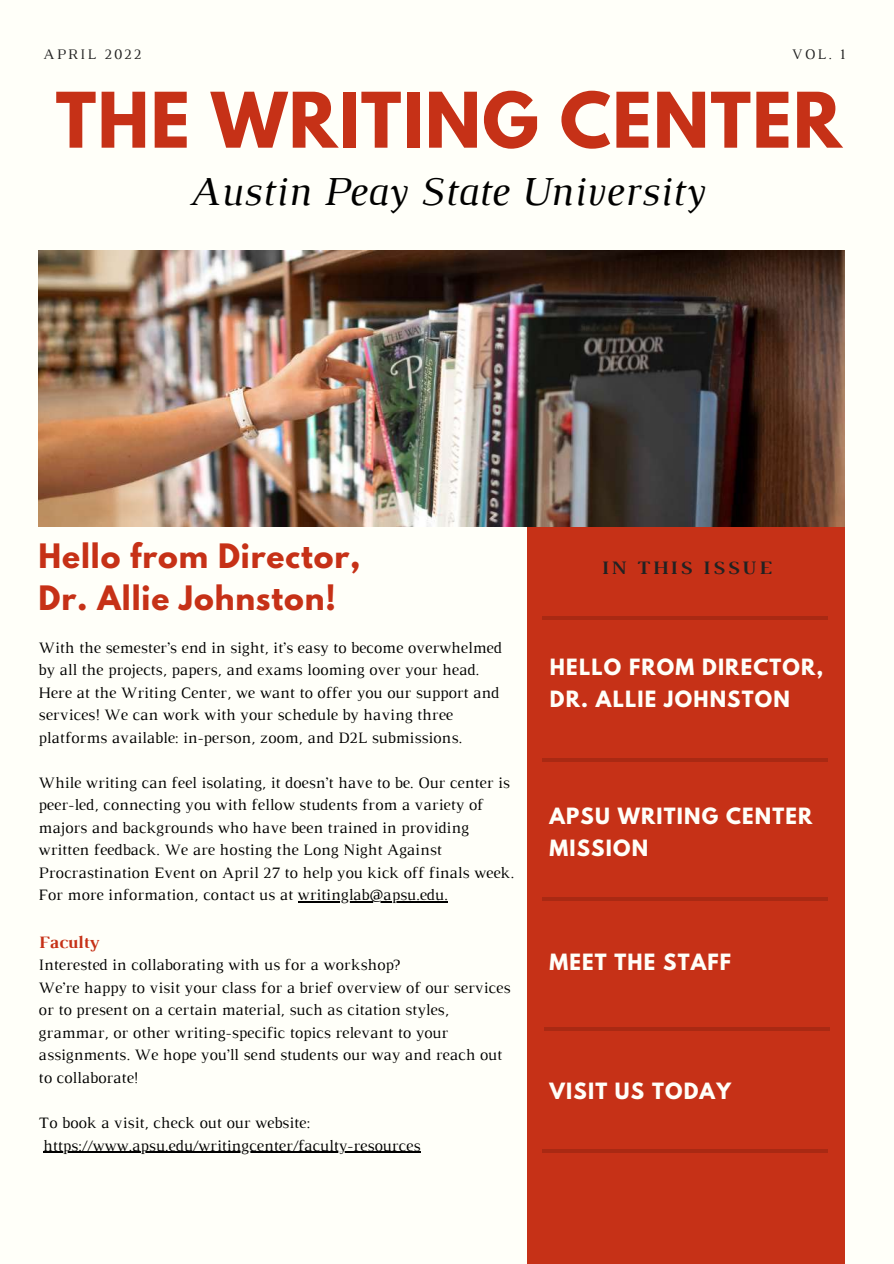
<style>
.page{position:relative;width:894px;height:1264px;background:#fff}
.page>*{position:absolute;margin:0;border:0;box-sizing:border-box;transform-origin:0 0}
.t1{font:700 67.8px "League Spartan";letter-spacing:.02em;color:#c63117}
.t2{font:italic 42px "Luthier";color:#000}
.t3{font:700 29.85px/41.7px "League Spartan";letter-spacing:.03em;color:#c63117}
.t4{font:700 19.8px/31.5px "League Spartan";letter-spacing:.06em;color:#fffff9}
.t5{font:700 19.35px "Luthier";letter-spacing:.14em;color:#222}
.t6{font:700 17.7px "Luthier";color:#c63117}
.t7{font:16.2px/22.5px "Luthier";color:#000}
.t8{font:14.85px "Luthier";letter-spacing:.14em;color:#222}
</style>
<div class="page">
<div style="left:0;top:0;width:893px;height:1263px;background:#fffff9"></div>
<div style="left:527px;top:526px;width:317px;height:737px;background:#c63117"></div>
<hr style="left:542px;top:758px;width:285px;height:4px;background:#a92913">
<hr style="left:544px;top:1027px;width:284px;height:3px;background:#000">
<hr style="left:542px;top:1149px;width:285px;height:4px;background:#a92913">
<hr style="left:542px;top:616px;width:285px;height:3px;background:#000">
<img style="left:39px;top:250px;width:805px;height:276px">
<hr style="left:297px;top:901px;width:150px;height:1px;background:#000">
<hr style="left:43px;top:1151px;width:377px;height:1px;background:#000">
<hr style="left:542px;top:897px;width:285px;height:4px;background:#a92913">
<p class="t8" style="left:44px;top:49px;width:99px">APRIL 2022</p>
<p class="t8" style="left:791px;top:49px;width:55px">VOL. 1</p>
<h1 class="t1" style="left:56px;top:87px;width:787px">THE WRITING CENTER</h1>
<h2 class="t2" style="left:189px;top:176px;width:516px">Austin Peay State University</h2>
<h3 class="t3" style="left:39px;top:539px;width:323px">Hello from Director,<br>Dr. Allie Johnston!</h3>
<p class="t7" style="left:39px;top:637px;width:464px">With the semester’s end in sight, it’s easy to become overwhelmed by all the projects, papers, and exams looming over your head.<br>Here at the Writing Center, we want to offer you our support and services! We can work with your schedule by having three platforms available: in-person, zoom, and D2L submissions.</p>
<p class="t7" style="left:39px;top:772px;width:476px">While writing can feel isolating, it doesn’t have to be. Our center is peer-led, connecting you with fellow students from a variety of majors and backgrounds who have been trained in providing written feedback. We are hosting the Long Night Against Procrastination Event on April 27 to help you kick off finals week.<br>For more information, contact us at writinglab@apsu.edu.</p>
<p class="t6" style="left:39px;top:935px;width:62px">Faculty</p>
<p class="t7" style="left:39px;top:955px;width:473px">Interested in collaborating with us for a workshop?<br>We’re happy to visit your class for a brief overview of our services or to present on a certain material, such as citation styles, grammar, or other writing-specific topics relevant to your assignments. We hope you’ll send students our way and reach out to collaborate!</p>
<p class="t7" style="left:39px;top:1112px;width:383px">To book a visit, check out our website: https://www.apsu.edu/writingcenter/faculty-resources</p>
<p class="t5" style="left:601px;top:560px;width:171px">IN THIS ISSUE</p>
<p class="t4" style="left:550px;top:654px;width:275px">HELLO FROM DIRECTOR,<br>DR. ALLIE JOHNSTON</p>
<p class="t4" style="left:549px;top:803px;width:264px">APSU WRITING CENTER<br>MISSION</p>
<p class="t4" style="left:549px;top:949px;width:183px">MEET THE STAFF</p>
<p class="t4" style="left:549px;top:1078px;width:183px">VISIT US TODAY</p>
</div>
